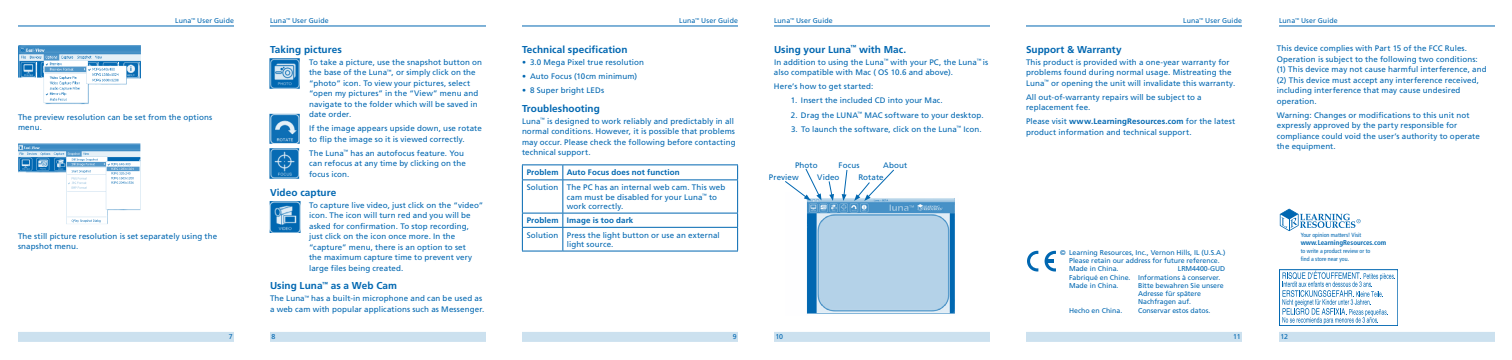
<style>
.page{position:relative;width:1512px;height:360px;background:#fff}
.page>*{position:absolute;margin:0;border:0;box-sizing:border-box;transform-origin:0 0}
.t1{font:700 10px "Frutiger";letter-spacing:.005em;color:#0067b1}
.t2{font:8px/10.5px "Frutiger";letter-spacing:.01em;color:#0067b1}
.t3{font:700 8px "Frutiger";letter-spacing:.015em;color:#0067b1}
.t4{font:7px/8px "Frutiger";color:#0067b1}
.t5{font:700 condensed 7px "Frutiger LT Std";color:#0067b1}
.t6{font:condensed 6px/7.9px "Frutiger LT Std";color:#0067b1}
.s1{font-weight:700}
</style>
<div class="page">
<hr style="left:270px;top:26px;width:216px;height:1px;background:#0067b1">
<hr style="left:774px;top:26px;width:216px;height:1px;background:#0067b1">
<hr style="left:1279px;top:26px;width:216px;height:1px;background:#0067b1">
<hr style="left:18px;top:26px;width:216px;height:1px;background:#0067b1">
<hr style="left:522px;top:26px;width:216px;height:1px;background:#0067b1">
<hr style="left:1026px;top:26px;width:216px;height:1px;background:#0067b1">
<div style="left:270px;top:332px;width:216px;height:10px;background:#cce1ef"></div>
<div style="left:774px;top:332px;width:216px;height:10px;background:#cce1ef"></div>
<div style="left:1279px;top:332px;width:216px;height:10px;background:#cce1ef"></div>
<div style="left:18px;top:332px;width:216px;height:10px;background:#cce1ef"></div>
<div style="left:522px;top:332px;width:216px;height:10px;background:#cce1ef"></div>
<div style="left:1026px;top:332px;width:216px;height:10px;background:#cce1ef"></div>
<hr style="left:522px;top:164px;width:41px;height:1px;background:#0067b1">
<svg style="left:522px;top:165px;width:1px;height:15px"></svg>
<hr style="left:563px;top:164px;width:175px;height:1px;background:#0067b1">
<svg style="left:562px;top:165px;width:1px;height:15px"></svg>
<svg style="left:737px;top:165px;width:1px;height:15px"></svg>
<hr style="left:522px;top:180px;width:41px;height:1px;background:#0067b1">
<hr style="left:522px;top:180px;width:1px;height:33px;background:#0067b1">
<hr style="left:563px;top:180px;width:175px;height:1px;background:#0067b1">
<hr style="left:562px;top:180px;width:1px;height:33px;background:#0067b1">
<hr style="left:737px;top:180px;width:1px;height:33px;background:#0067b1">
<hr style="left:522px;top:213px;width:41px;height:1px;background:#0067b1">
<hr style="left:563px;top:213px;width:175px;height:1px;background:#0067b1">
<hr style="left:522px;top:227px;width:41px;height:1px;background:#0067b1">
<svg style="left:522px;top:213px;width:1px;height:38px"></svg>
<hr style="left:563px;top:227px;width:175px;height:1px;background:#0067b1">
<svg style="left:562px;top:213px;width:1px;height:38px"></svg>
<svg style="left:737px;top:213px;width:1px;height:38px"></svg>
<hr style="left:522px;top:251px;width:41px;height:1px;background:#0067b1">
<hr style="left:563px;top:251px;width:175px;height:1px;background:#0067b1">
<svg style="left:1027px;top:251px;width:11px;height:20px"></svg>
<svg style="left:1045px;top:251px;width:11px;height:21px"></svg>
<div style="left:1279px;top:269px;width:119px;height:57px;border:1px solid #0067b1"></div>
<svg style="left:1282px;top:271px;width:113px;height:53px"></svg>
<img style="left:18px;top:45px;width:123px;height:60px">
<img style="left:18px;top:144px;width:123px;height:80px">
<img style="left:269px;top:59px;width:31px;height:30px">
<img style="left:269px;top:114px;width:31px;height:30px">
<img style="left:269px;top:148px;width:31px;height:31px">
<img style="left:269px;top:202px;width:31px;height:30px">
<img style="left:806px;top:194px;width:149px;height:120px">
<svg style="left:1280px;top:209px;width:81px;height:22px"></svg>
<svg style="left:785px;top:168px;width:37px;height:32px"></svg>
<svg style="left:842px;top:170px;width:6px;height:31px"></svg>
<svg style="left:828px;top:181px;width:6px;height:20px"></svg>
<svg style="left:854px;top:169px;width:41px;height:32px"></svg>
<p class="t4" style="left:175px;top:17px;width:60px">Luna<sup>™</sup> User Guide</p>
<p class="t4" style="left:679px;top:17px;width:60px">Luna<sup>™</sup> User Guide</p>
<p class="t4" style="left:1183px;top:17px;width:60px">Luna<sup>™</sup> User Guide</p>
<p class="t4" style="left:270px;top:17px;width:60px">Luna<sup>™</sup> User Guide</p>
<p class="t4" style="left:774px;top:17px;width:60px">Luna<sup>™</sup> User Guide</p>
<p class="t4" style="left:1279px;top:17px;width:60px">Luna<sup>™</sup> User Guide</p>
<p class="t2" style="left:18px;top:112px;width:196px">The preview resolution can be set from the options menu.</p>
<p class="t2" style="left:18px;top:231px;width:201px">The still picture resolution is set separately using the snapshot menu.</p>
<p class="t1" style="left:270px;top:43px;width:73px">Taking pictures</p>
<p class="t2" style="left:309px;top:57px;width:174px">To take a picture, use the snapshot button on the base of the Luna<sup>™</sup>, or simply click on the “photo” icon. To view your pictures, select “open my pictures” in the “View” menu and navigate to the folder which will be saved in date order.</p>
<p class="t2" style="left:309px;top:123px;width:174px">If the image appears upside down, use rotate to flip the image so it is viewed correctly.</p>
<p class="t2" style="left:309px;top:148px;width:158px">The Luna<sup>™</sup> has an autofocus feature. You can refocus at any time by clicking on the focus icon.</p>
<p class="t1" style="left:270px;top:186px;width:68px">Video capture</p>
<p class="t2" style="left:309px;top:200px;width:176px">To capture live video, just click on the “video” icon. The icon will turn red and you will be asked for confirmation. To stop recording, just click on the icon once more. In the “capture” menu, there is an option to set<br>the maximum capture time to prevent very large files being created.</p>
<p class="t1" style="left:270px;top:280px;width:129px">Using Luna<sup>™</sup> as a Web Cam</p>
<p class="t2" style="left:270px;top:293px;width:216px">The Luna<sup>™</sup> has a built-in microphone and can be used as a web cam with popular applications such as Messenger.</p>
<p class="t1" style="left:522px;top:43px;width:107px">Technical specification</p>
<p class="t2" style="left:522px;top:57px;width:124px">• 3.0 Mega Pixel true resolution</p>
<p class="t2" style="left:522px;top:71px;width:117px">• Auto Focus (10cm minimum)</p>
<p class="t2" style="left:522px;top:85px;width:84px">• 8 Super bright LEDs</p>
<p class="t1" style="left:522px;top:102px;width:79px">Troubleshooting</p>
<p class="t2" style="left:522px;top:116px;width:215px">Luna<sup>™</sup> is designed to work reliably and predictably in all normal conditions. However, it is possible that problems may occur. Please check the following before contacting technical support.</p>
<p class="t3" style="left:527px;top:168px;width:154px">Problem Auto Focus does not function</p>
<p class="t2" style="left:567px;top:182px;width:160px;line-height:9.5px;text-indent:-40px">Solution The PC has an internal web cam. This web cam must be disabled for your Luna<sup>™</sup> to work correctly.</p>
<p class="t3" style="left:527px;top:216px;width:108px">Problem Image is too dark</p>
<p class="t2" style="left:567px;top:230px;width:154px;line-height:9.5px;text-indent:-40px">Solution Press the light button or use an external light source.</p>
<p class="t1" style="left:774px;top:43px;width:134px">Using your Luna<sup>™</sup> with Mac.</p>
<p class="t2" style="left:774px;top:57px;width:216px">In addition to using the Luna<sup>™</sup> with your PC, the Luna<sup>™</sup> is also compatible with Mac ( OS 10.6 and above).</p>
<p class="t2" style="left:774px;top:81px;width:101px">Here’s how to get started:</p>
<p class="t2" style="left:791px;top:95px;width:153px">1. Insert the included CD into your Mac.</p>
<p class="t2" style="left:791px;top:109px;width:194px">2. Drag the LUNA<sup>™</sup> MAC software to your desktop.</p>
<p class="t2" style="left:791px;top:124px;width:192px">3. To launch the software, click on the Luna<sup>™</sup> Icon.</p>
<p class="t2" style="left:817px;top:159px;width:24px;line-height:12.3px;text-indent:-22px">Photo<br>Video</p>
<p class="t2" style="left:858px;top:159px;width:27px;line-height:12.3px;text-indent:-20px">Focus<br>Rotate</p>
<p class="t2" style="left:883px;top:160px;width:26px">About</p>
<p class="t2" style="left:769px;top:172px;width:31px">Preview</p>
<p class="t1" style="left:1026px;top:43px;width:97px">Support &amp; Warranty</p>
<p class="t2" style="left:1026px;top:57px;width:211px">This product is provided with a one-year warranty for problems found during normal usage. Mistreating the<br>Luna<sup>™</sup> or opening the unit will invalidate this warranty.</p>
<p class="t2" style="left:1026px;top:92px;width:177px">All out-of-warranty repairs will be subject to a replacement fee.</p>
<p class="t2" style="left:1026px;top:116px;width:211px">Please visit <span class="s1">www.LearningResources.com</span> for the latest product information and technical support.</p>
<p class="t4" style="left:1069px;top:248px;width:158px;text-indent:-9px">© Learning Resources, Inc., Vernon Hills, IL (U.S.A.)<br>Please retain our address for future reference.<br>Made in China.</p>
<p class="t4" style="left:1069px;top:264px;width:158px;line-height:8.8px;text-indent:109px">LRM4400-GUD<br>Fabriqué en Chine. Informations à conserver.<br>Made in China.</p>
<p class="t4" style="left:1138px;top:282px;width:87px">Bitte bewahren Sie unsere<br>Adresse für spätere<br>Nachfragen auf.</p>
<p class="t4" style="left:1069px;top:306px;width:55px">Hecho en China.</p>
<p class="t4" style="left:1138px;top:306px;width:74px">Conservar estos datos.</p>
<p class="t2" style="left:1277px;top:43px;width:211px">This device complies with Part 15 of the FCC Rules.<br>Operation is subject to the following two conditions: (1) This device may not cause harmful interference, and (2) This device must accept any interference received, including interference that may cause undesired operation.</p>
<p class="t2" style="left:1277px;top:110px;width:205px">Warning: Changes or modifications to this unit not expressly approved by the party responsible for compliance could void the user’s authority to operate the equipment.</p>
<p class="t6" style="left:1301px;top:231px;width:62px">Your opinion matters! Visit</p>
<p class="t5" style="left:1301px;top:239px;width:87px">www.LearningResources.com</p>
<p class="t6" style="left:1301px;top:247px;width:71px">to write a product review or to find a store near you.</p>
<p class="t4" style="left:229px;top:333px;width:5px">7</p>
<p class="t4" style="left:271px;top:333px;width:5px">8</p>
<p class="t4" style="left:733px;top:333px;width:5px">9</p>
<p class="t4" style="left:775px;top:333px;width:9px">10</p>
<p class="t4" style="left:1233px;top:333px;width:9px">11</p>
<p class="t4" style="left:1280px;top:333px;width:9px">12</p>
</div>
